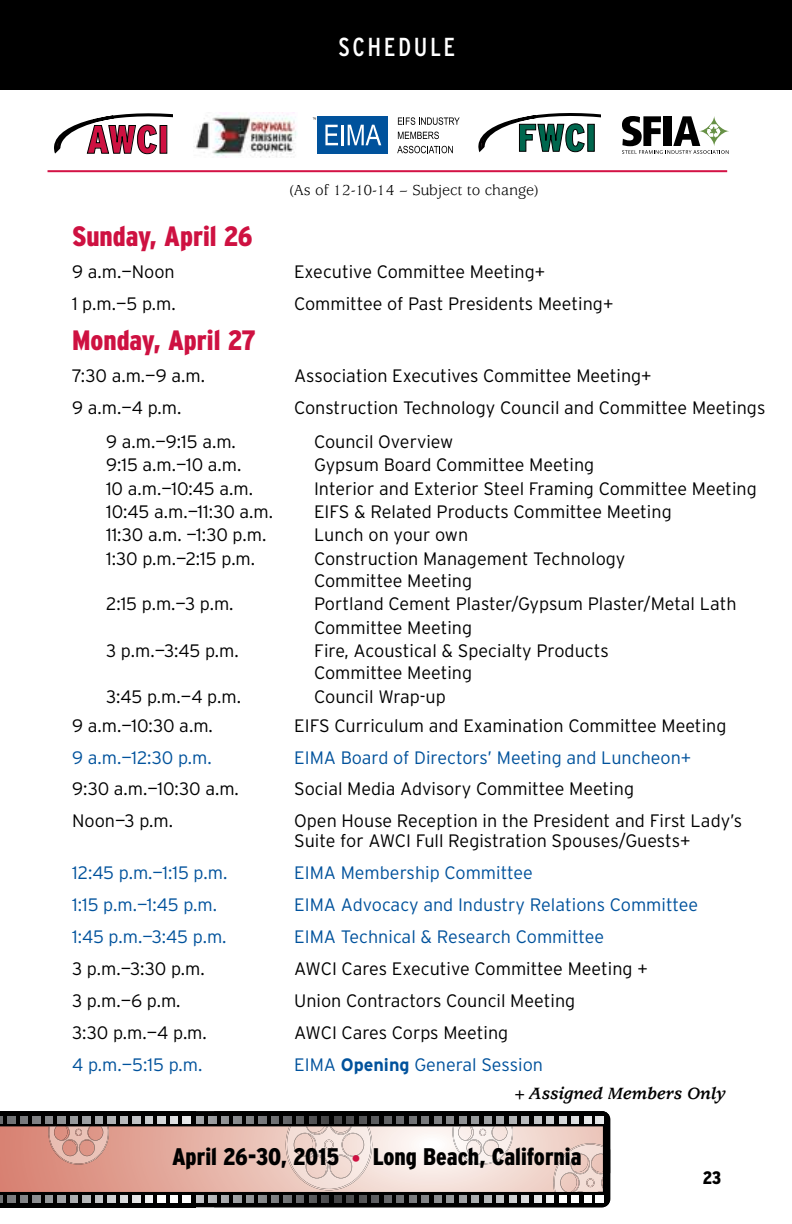
<style>
.page{position:relative;width:792px;height:1224px;background:#fff}
.page>*{position:absolute;margin:0;border:0;box-sizing:border-box;transform-origin:0 0}
.t1{font:900 condensed 39.6px "Interstate";color:#ce1141}
.t2{font:900 condensed 28px "Interstate";color:#ce1141}
.t3{font:condensed 26px "Interstate";letter-spacing:.1em;color:#fff}
.t4{font:900 condensed 24px "Interstate";color:#000}
.t5{font:300 18px/22px "Interstate";color:#000}
.t6{font:300 18px "Interstate";color:#00529c}
.t7{font:italic 700 18px "Usherwood";color:#000}
.t8{font:900 condensed 18px "Interstate";color:#000}
.t9{font:16px "Usherwood";color:#000}
.s1{font-weight:700}
.s2{font-size:18px;color:#ce1141}
</style>
<div class="page">
<div style="left:0;top:1111px;width:196px;height:96px;background:#000"></div>
<svg style="left:0;top:1126px;width:196px;height:66px;background:#dd9789"></svg>
<img style="left:48px;top:1164px;width:61px;height:1px">
<svg style="left:0;top:1116px;width:190px;height:48px;background:#bf8d83"></svg>
<svg style="left:0;top:1195px;width:190px;height:7px"></svg>
<svg style="left:196px;top:1111px;width:415px;height:96px;background:#b09f9a"></svg>
<div style="left:0;top:0;width:792px;height:90px;background:#000"></div>
<hr style="left:48px;top:170px;width:679px;height:2px;background:#d31245">
<svg style="left:54px;top:113px;width:119px;height:42px"></svg>
<svg style="left:398px;top:117px;width:62px;height:8px"></svg>
<svg style="left:398px;top:132px;width:41px;height:7px"></svg>
<svg style="left:397px;top:146px;width:56px;height:7px"></svg>
<div style="left:317px;top:116px;width:71px;height:37px;background:#00529c"></div>
<svg style="left:325px;top:125px;width:13px;height:20px"></svg>
<hr style="left:341px;top:125px;width:3px;height:20px;background:#fff">
<svg style="left:348px;top:125px;width:33px;height:20px"></svg>
<svg style="left:622px;top:116px;width:107px;height:38px"></svg>
<svg style="left:478px;top:113px;width:123px;height:40px"></svg>
<svg style="left:612px;top:170px;width:7px;height:3px"></svg>
<img style="left:194px;top:112px;width:103px;height:45px">
<h1 class="t1" style="left:87px;top:117px;width:84px">AWCI</h1>
<h3 class="t3" style="left:338px;top:33px;width:118px">SCHEDULE</h3>
<p class="t9" style="left:289px;top:181px;width:251px">(As of 12-10-14 – Subject to change)</p>
<h2 class="t2" style="left:72px;top:221px;width:182px">Sunday, April 26</h2>
<p class="t5" style="left:72px;top:260px;width:104px">9 a.m.—Noon</p>
<p class="t5" style="left:294px;top:260px;width:253px">Executive Committee Meeting+</p>
<p class="t5" style="left:72px;top:292px;width:103px">1 p.m.—5 p.m.</p>
<p class="t5" style="left:294px;top:292px;width:321px">Committee of Past Presidents Meeting+</p>
<h2 class="t2" style="left:72px;top:324px;width:186px">Monday, April 27</h2>
<p class="t5" style="left:72px;top:364px;width:133px">7:30 a.m.—9 a.m.</p>
<p class="t5" style="left:294px;top:364px;width:359px">Association Executives Committee Meeting+</p>
<p class="t5" style="left:72px;top:396px;width:109px">9 a.m.—4 p.m.</p>
<p class="t5" style="left:294px;top:396px;width:473px">Construction Technology Council and Committee Meetings</p>
<p class="t5" style="left:106px;top:430px;width:129px">9 a.m.—9:15 a.m.</p>
<p class="t5" style="left:314px;top:430px;width:141px">Council Overview</p>
<p class="t5" style="left:106px;top:454px;width:135px">9:15 a.m.—10 a.m.</p>
<p class="t5" style="left:314px;top:454px;width:282px">Gypsum Board Committee Meeting</p>
<p class="t5" style="left:106px;top:477px;width:146px">10 a.m.—10:45 a.m.</p>
<p class="t5" style="left:314px;top:477px;width:444px">Interior and Exterior Steel Framing Committee Meeting</p>
<p class="t5" style="left:106px;top:500px;width:167px">10:45 a.m.—11:30 a.m.</p>
<p class="t5" style="left:314px;top:500px;width:359px">EIFS &amp; Related Products Committee Meeting</p>
<p class="t5" style="left:106px;top:524px;width:159px">11:30 a.m. —1:30 p.m.</p>
<p class="t5" style="left:314px;top:524px;width:156px">Lunch on your own</p>
<p class="t5" style="left:106px;top:547px;width:149px">1:30 p.m.—2:15 p.m.</p>
<p class="t5" style="left:314px;top:547px;width:313px">Construction Management Technology<br>Committee Meeting</p>
<p class="t5" style="left:106px;top:593px;width:127px">2:15 p.m.—3 p.m.</p>
<p class="t5" style="left:314px;top:592px;width:424px;line-height:23.4px">Portland Cement Plaster/Gypsum Plaster/Metal Lath<br>Committee Meeting</p>
<p class="t5" style="left:106px;top:640px;width:132px">3 p.m.—3:45 p.m.</p>
<p class="t5" style="left:314px;top:640px;width:296px">Fire, Acoustical &amp; Specialty Products<br>Committee Meeting</p>
<p class="t5" style="left:106px;top:685px;width:134px">3:45 p.m.—4 p.m.</p>
<p class="t5" style="left:314px;top:685px;width:133px">Council Wrap-up</p>
<p class="t5" style="left:72px;top:714px;width:140px">9 a.m.—10:30 a.m.</p>
<p class="t5" style="left:294px;top:714px;width:434px">EIFS Curriculum and Examination Committee Meeting</p>
<p class="t6" style="left:72px;top:747px;width:138px">9 a.m.—12:30 p.m.</p>
<p class="t6" style="left:294px;top:747px;width:399px">EIMA Board of Directors’ Meeting and Luncheon+</p>
<p class="t5" style="left:72px;top:778px;width:166px">9:30 a.m.—10:30 a.m.</p>
<p class="t5" style="left:294px;top:778px;width:341px">Social Media Advisory Committee Meeting</p>
<p class="t5" style="left:72px;top:810px;width:100px">Noon—3 p.m.</p>
<p class="t5" style="left:294px;top:811px;width:450px;line-height:20px">Open House Reception in the President and First Lady’s<br>Suite for AWCI Full Registration Spouses/Guests+</p>
<p class="t6" style="left:72px;top:863px;width:154px">12:45 p.m.—1:15 p.m.</p>
<p class="t6" style="left:294px;top:863px;width:240px">EIMA Membership Committee</p>
<p class="t6" style="left:72px;top:895px;width:144px">1:15 p.m.—1:45 p.m.</p>
<p class="t6" style="left:294px;top:895px;width:406px">EIMA Advocacy and Industry Relations Committee</p>
<p class="t6" style="left:72px;top:927px;width:153px">1:45 p.m.—3:45 p.m.</p>
<p class="t6" style="left:294px;top:927px;width:312px">EIMA Technical &amp; Research Committee</p>
<p class="t5" style="left:72px;top:958px;width:131px">3 p.m.—3:30 p.m.</p>
<p class="t5" style="left:294px;top:958px;width:355px">AWCI Cares Executive Committee Meeting +</p>
<p class="t5" style="left:72px;top:990px;width:107px">3 p.m.—6 p.m.</p>
<p class="t5" style="left:294px;top:990px;width:283px">Union Contractors Council Meeting</p>
<p class="t5" style="left:72px;top:1022px;width:134px">3:30 p.m.—4 p.m.</p>
<p class="t5" style="left:294px;top:1022px;width:216px">AWCI Cares Corps Meeting</p>
<p class="t6" style="left:72px;top:1055px;width:129px">4 p.m.—5:15 p.m.</p>
<p class="t6" style="left:294px;top:1055px;width:250px">EIMA <span class="s1">Opening</span> General Session</p>
<p class="t7" style="left:511px;top:1084px;width:217px">+Assigned Members Only</p>
<h3 class="t4" style="left:172px;top:1144px;width:411px">April 26-30, 2015 <span class="s2">•</span> Long Beach, California</h3>
<p class="t8" style="left:703px;top:1167px;width:20px">23</p>
</div>
